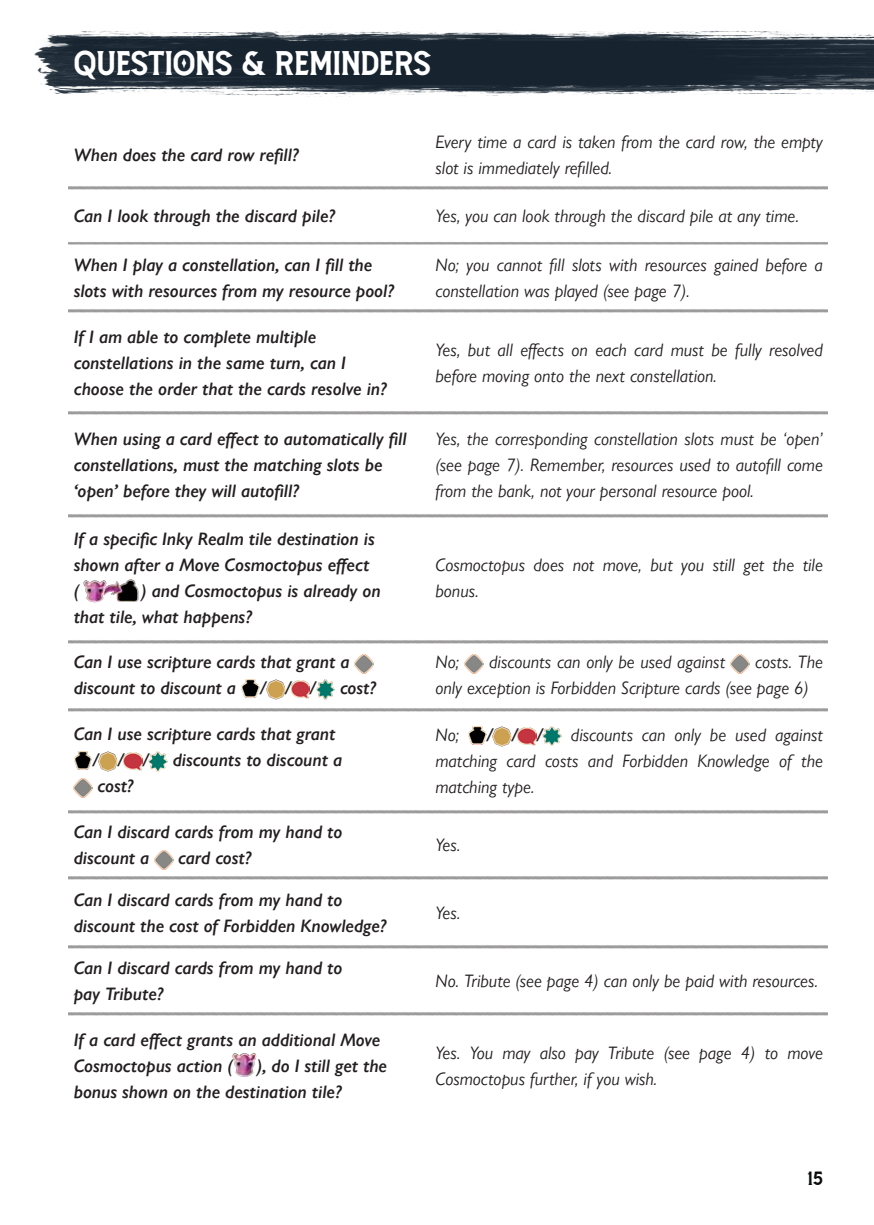
<style>
.page{position:relative;width:874px;height:1225px;background:#fff}
.page>*{position:absolute;margin:0;border:0;box-sizing:border-box;transform-origin:0 0}
.t1{font:32px "Amnestia Normal";color:#fff}
.t2{font:italic 600 18px/26px "Gill Sans Nova";color:#231f20}
.t3{font:italic 18px/26px "Gill Sans Nova";color:#231f20}
.t4{font:18px "Amnestia Distressed";color:#080a0a}
</style>
<div class="page">
<img style="left:34px;top:30px;width:839px;height:66px">
<img style="left:83px;top:579px;width:56px;height:23px">
<img style="left:354px;top:655px;width:19px;height:18px">
<img style="left:124px;top:752px;width:19px;height:18px">
<img style="left:74px;top:751px;width:18px;height:18px">
<img style="left:99px;top:751px;width:19px;height:20px">
<img style="left:149px;top:751px;width:18px;height:20px">
<img style="left:242px;top:680px;width:17px;height:17px">
<img style="left:266px;top:680px;width:19px;height:19px">
<img style="left:291px;top:680px;width:19px;height:19px">
<img style="left:316px;top:680px;width:19px;height:19px">
<img style="left:74px;top:778px;width:18px;height:19px">
<img style="left:154px;top:850px;width:19px;height:19px">
<img style="left:464px;top:655px;width:19px;height:18px">
<img style="left:730px;top:655px;width:19px;height:18px">
<img style="left:468px;top:726px;width:18px;height:18px">
<img style="left:492px;top:726px;width:19px;height:20px">
<img style="left:542px;top:726px;width:19px;height:20px">
<img style="left:517px;top:727px;width:19px;height:18px">
<img style="left:233px;top:1053px;width:24px;height:24px">
<img style="left:69px;top:186px;width:758px;height:4px">
<img style="left:69px;top:241px;width:758px;height:4px">
<img style="left:69px;top:309px;width:758px;height:3px">
<img style="left:69px;top:411px;width:758px;height:3px">
<img style="left:69px;top:514px;width:758px;height:3px">
<img style="left:69px;top:640px;width:758px;height:3px">
<img style="left:69px;top:708px;width:758px;height:3px">
<img style="left:69px;top:810px;width:758px;height:3px">
<img style="left:69px;top:876px;width:758px;height:4px">
<img style="left:69px;top:945px;width:758px;height:3px">
<img style="left:69px;top:1012px;width:758px;height:3px">
<h1 class="t1" style="left:74px;top:51px;width:359px">QUESTIONS &amp; REMINDERS</h1>
<p class="t2" style="left:74px;top:144px;width:226px">When does the card row refill?</p>
<p class="t3" style="left:435px;top:131px;width:389px">Every time a card is taken from the card row, the empty slot is immediately refilled.</p>
<p class="t2" style="left:74px;top:205px;width:263px">Can I look through the discard pile?</p>
<p class="t3" style="left:435px;top:205px;width:365px">Yes, you can look through the discard pile at any time.</p>
<p class="t2" style="left:74px;top:253px;width:321px">When I play a constellation, can I fill the slots with resources from my resource pool?</p>
<p class="t3" style="left:435px;top:253px;width:389px">No; you cannot fill slots with resources gained before a constellation was played (see page 7).</p>
<p class="t2" style="left:74px;top:325px;width:314px">If I am able to complete multiple constellations in the same turn, can I choose the order that the cards resolve in?</p>
<p class="t3" style="left:435px;top:338px;width:389px">Yes, but all effects on each card must be fully resolved before moving onto the next constellation.</p>
<p class="t2" style="left:74px;top:427px;width:334px">When using a card effect to automatically fill constellations, must the matching slots be ‘open’ before they will autofill?</p>
<p class="t3" style="left:435px;top:427px;width:389px;text-align:justify">Yes, the corresponding constellation slots must be ‘open’ (see page 7). Remember, resources used to autofill come from the bank, not your personal resource pool.</p>
<p class="t2" style="left:74px;top:528px;width:302px">If a specific Inky Realm tile destination is shown after a Move Cosmoctopus effect (</p>
<p class="t3" style="left:435px;top:554px;width:388px">Cosmoctopus does not move, but you still get the tile bonus.</p>
<p class="t2" style="left:74px;top:580px;width:308px;text-indent:67px">) and Cosmoctopus is already on that tile, what happens?</p>
<p class="t2" style="left:74px;top:651px;width:277px">Can I use scripture cards that grant a discount to discount a</p>
<p class="t2" style="left:260px;top:677px;width:57px">///</p>
<p class="t2" style="left:340px;top:677px;width:37px">cost?</p>
<p class="t2" style="left:93px;top:722px;width:244px;text-indent:-19px">Can I use scripture cards that grant ///</p>
<p class="t2" style="left:173px;top:748px;width:171px">discounts to discount a</p>
<p class="t2" style="left:97px;top:774px;width:38px">cost?</p>
<p class="t2" style="left:74px;top:820px;width:270px">Can I discard cards from my hand to discount a</p>
<p class="t2" style="left:178px;top:846px;width:75px">card cost?</p>
<p class="t2" style="left:74px;top:888px;width:314px">Can I discard cards from my hand to discount the cost of Forbidden Knowledge?</p>
<p class="t2" style="left:74px;top:956px;width:270px">Can I discard cards from my hand to pay Tribute?</p>
<p class="t2" style="left:74px;top:1028px;width:308px">If a card effect grants an additional Move<br>Cosmoctopus action (</p>
<p class="t2" style="left:74px;top:1054px;width:314px;text-indent:183px">), do I still get the bonus shown on the destination tile?</p>
<p class="t3" style="left:435px;top:651px;width:389px;text-indent:319px">costs. The only exception is Forbidden Scripture cards (see page 6)</p>
<p class="t3" style="left:435px;top:651px;width:25px">No;</p>
<p class="t3" style="left:489px;top:651px;width:237px">discounts can only be used against</p>
<p class="t3" style="left:435px;top:723px;width:25px">No;</p>
<p class="t2" style="left:486px;top:723px;width:57px">///</p>
<p class="t3" style="left:435px;top:723px;width:389px;text-align:justify;text-indent:135px">discounts can only be used against matching card costs and Forbidden Knowledge of the matching type.</p>
<p class="t3" style="left:435px;top:833px;width:26px">Yes.</p>
<p class="t3" style="left:435px;top:901px;width:26px">Yes.</p>
<p class="t3" style="left:435px;top:969px;width:384px">No. Tribute (see page 4) can only be paid with resources.</p>
<p class="t3" style="left:435px;top:1041px;width:389px">Yes. You may also pay Tribute (see page 4) to move<br>Cosmoctopus further, if you wish.</p>
<p class="t4" style="left:807px;top:1171px;width:17px">15</p>
</div>
